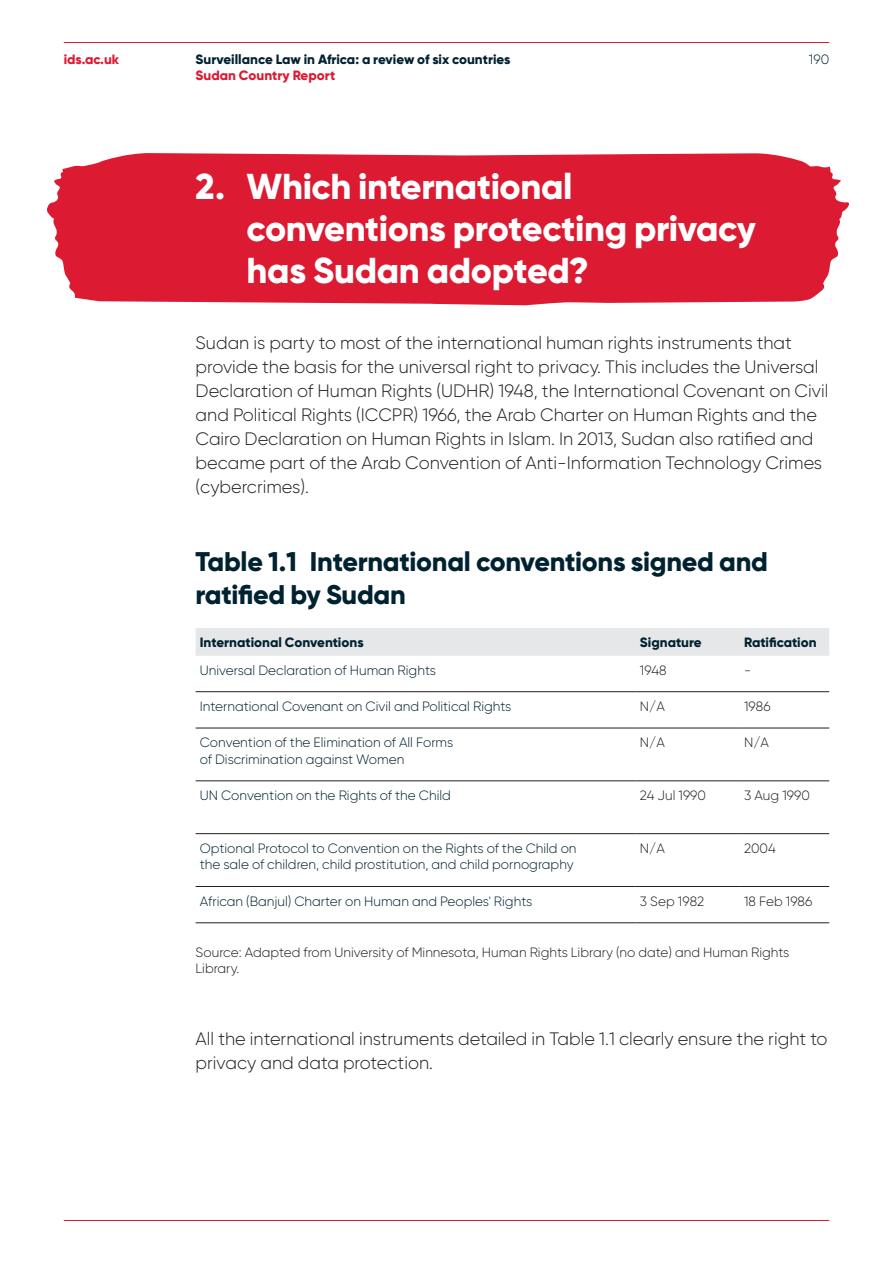
<style>
.page{position:relative;width:893px;height:1263px;background:#fff}
.page>*{position:absolute;margin:0;border:0;box-sizing:border-box;transform-origin:0 0}
.t1{font:800 36px/42px "Gilroy";letter-spacing:-.01em;color:#fff}
.t2{font:800 27px/33px "Gilroy";letter-spacing:-.01em;color:#002230}
.Body_Copy{font:300 18px/24px "Gilroy";color:#231f20}
.Table_headers{font:300 13.5px/16.5px "Gilroy";color:#002230}
.Table_headers-2{font:800 13.5px "Gilroy";color:#002230}
.none_1{font:300 13.5px/16.5px "Gilroy";color:#231f20}
.Small_body{font:300 13.5px "Gilroy";color:#231f20}
.Small_body-2{font:800 13.5px "Gilroy";color:#dc1a32}
</style>
<div class="page">
<svg style="left:47px;top:153px;width:802px;height:152px;background:#de2940"></svg>
<hr style="left:64px;top:1220px;width:765px;height:1px;background:#dc1a32">
<hr style="left:64px;top:42px;width:765px;height:1px;background:#dc1a32">
<div style="left:196px;top:628px;width:633px;height:28px;background:#e6e7e9"></div>
<hr style="left:196px;top:691px;width:440px;height:1px;background:#231f20">
<hr style="left:636px;top:691px;width:104px;height:1px;background:#231f20">
<hr style="left:740px;top:691px;width:89px;height:1px;background:#231f20">
<hr style="left:196px;top:728px;width:440px;height:1px;background:#231f20">
<hr style="left:636px;top:728px;width:104px;height:1px;background:#231f20">
<hr style="left:740px;top:728px;width:89px;height:1px;background:#231f20">
<hr style="left:196px;top:780px;width:440px;height:1px;background:#231f20">
<hr style="left:636px;top:780px;width:104px;height:1px;background:#231f20">
<hr style="left:740px;top:780px;width:89px;height:1px;background:#231f20">
<hr style="left:196px;top:833px;width:440px;height:1px;background:#231f20">
<hr style="left:636px;top:833px;width:104px;height:1px;background:#231f20">
<hr style="left:740px;top:833px;width:89px;height:1px;background:#231f20">
<hr style="left:196px;top:886px;width:440px;height:1px;background:#231f20">
<hr style="left:636px;top:886px;width:104px;height:1px;background:#231f20">
<hr style="left:740px;top:886px;width:89px;height:1px;background:#231f20">
<hr style="left:196px;top:922px;width:440px;height:1px;background:#231f20">
<hr style="left:636px;top:922px;width:104px;height:1px;background:#231f20">
<hr style="left:740px;top:922px;width:89px;height:1px;background:#231f20">
<p class="Small_body-2" style="left:64px;top:51px;width:57px">ids.ac.uk</p>
<p class="Table_headers-2" style="left:196px;top:51px;width:316px">Surveillance Law in Africa: a review of six countries</p>
<p class="Table_headers" style="left:809px;top:51px;width:22px">190</p>
<p class="Small_body-2" style="left:196px;top:66px;width:141px">Sudan Country Report</p>
<h1 class="t1" style="left:247px;top:165px;width:511px;text-indent:-51px">2. Which international conventions protecting privacy has Sudan adopted?</h1>
<p class="Body_Copy" style="left:196px;top:330px;width:634px">Sudan is party to most of the international human rights instruments that provide the basis for the universal right to privacy. This includes the Universal Declaration of Human Rights (UDHR) 1948, the International Covenant on Civil and Political Rights (ICCPR) 1966, the Arab Charter on Human Rights and the Cairo Declaration on Human Rights in Islam. In 2013, Sudan also ratified and became part of the Arab Convention of Anti-Information Technology Crimes (cybercrimes).</p>
<p class="t2" style="left:196px;top:545px;width:574px">Table 1.1 International conventions signed and ratified by Sudan</p>
<p class="Table_headers-2" style="left:200px;top:634px;width:165px">International Conventions</p>
<p class="Table_headers-2" style="left:640px;top:634px;width:63px">Signature</p>
<p class="Table_headers-2" style="left:744px;top:634px;width:74px">Ratification</p>
<p class="Table_headers" style="left:200px;top:662px;width:237px">Universal Declaration of Human Rights</p>
<p class="Small_body" style="left:640px;top:662px;width:28px">1948</p>
<p class="Small_body" style="left:744px;top:662px;width:9px">-</p>
<p class="Table_headers" style="left:200px;top:698px;width:313px">International Covenant on Civil and Political Rights</p>
<p class="Small_body" style="left:640px;top:698px;width:26px">N/A</p>
<p class="Small_body" style="left:744px;top:698px;width:28px">1986</p>
<p class="Table_headers" style="left:200px;top:734px;width:255px">Convention of the Elimination of All Forms of Discrimination against Women</p>
<p class="Small_body" style="left:640px;top:734px;width:26px">N/A</p>
<p class="Small_body" style="left:744px;top:734px;width:26px">N/A</p>
<p class="Table_headers" style="left:200px;top:787px;width:253px">UN Convention on the Rights of the Child</p>
<p class="Small_body" style="left:640px;top:787px;width:68px">24 Jul 1990</p>
<p class="Small_body" style="left:744px;top:787px;width:67px">3 Aug 1990</p>
<p class="Table_headers" style="left:200px;top:840px;width:378px">Optional Protocol to Convention on the Rights of the Child on the sale of children, child prostitution, and child pornography</p>
<p class="Small_body" style="left:640px;top:840px;width:26px">N/A</p>
<p class="Small_body" style="left:744px;top:840px;width:33px">2004</p>
<p class="Table_headers" style="left:200px;top:893px;width:334px">African (Banjul) Charter on Human and Peoples' Rights</p>
<p class="Small_body" style="left:640px;top:893px;width:66px">3 Sep 1982</p>
<p class="Small_body" style="left:744px;top:893px;width:70px">18 Feb 1986</p>
<p class="none_1" style="left:196px;top:944px;width:595px">Source: Adapted from University of Minnesota, Human Rights Library (no date) and Human Rights<br>Library.</p>
<p class="Body_Copy" style="left:196px;top:1027px;width:633px">All the international instruments detailed in Table 1.1 clearly ensure the right to privacy and data protection.</p>
</div>
